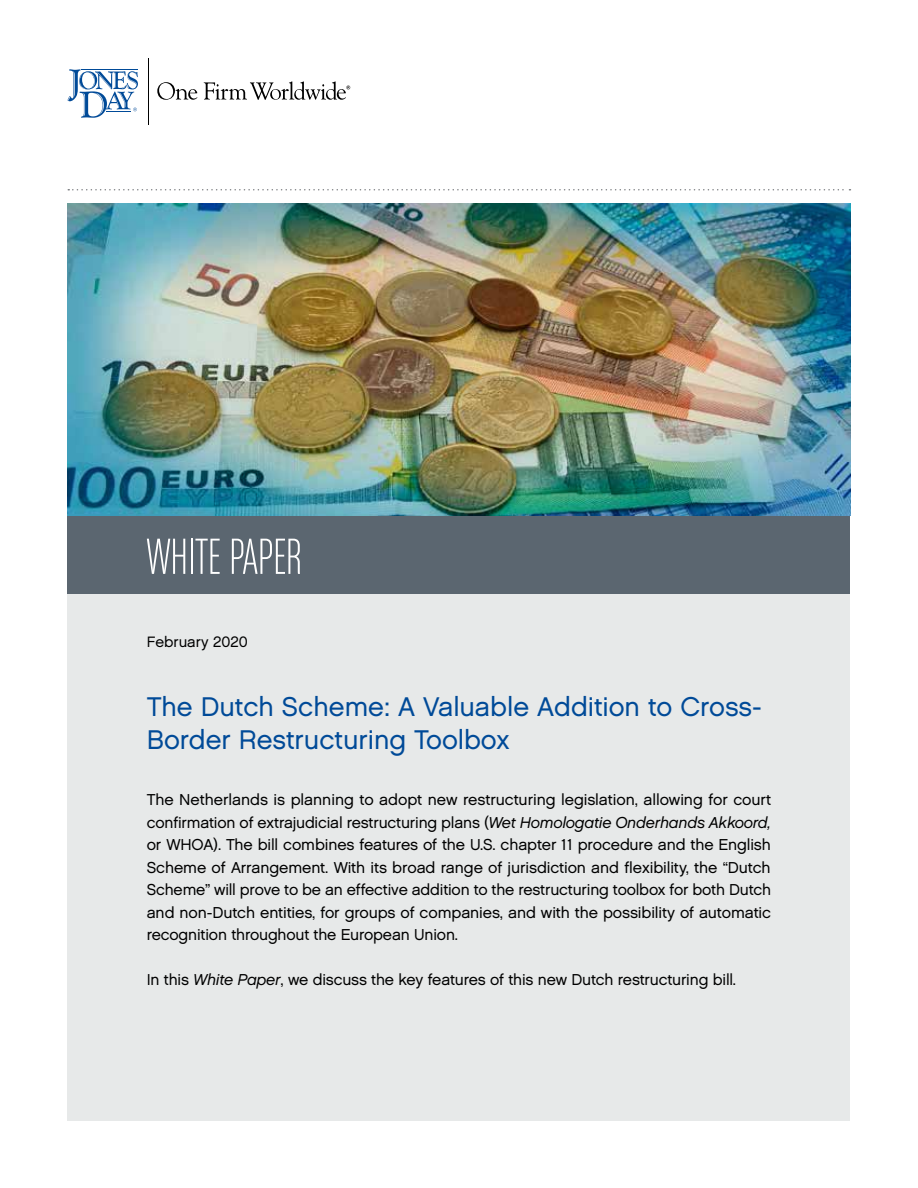
<style>
.page{position:relative;width:918px;height:1188px;background:#fff}
.page>*{position:absolute;margin:0;border:0;box-sizing:border-box;transform-origin:0 0}
.t1{font:54px "Chalet Comprime Milan Sixty";color:#fff}
.t2{font:27px/33px "Chalet London Nineteen Sixty";color:#004a98}
.t3{font:15.75px/22.5px "Chalet London Nineteen Sixty";letter-spacing:-.01em;color:#000;text-align:justify}
.t4{font:15px "Chalet London Nineteen Sixty";color:#000}
.s1{font-family:"Chalet Oblique London"}
</style>
<div class="page">
<hr style="left:148px;top:58px;width:1px;height:66px;background:#000">
<svg style="left:157px;top:82px;width:40px;height:18px"></svg>
<svg style="left:204px;top:81px;width:146px;height:19px"></svg>
<svg style="left:68px;top:69px;width:70px;height:49px"></svg>
<svg style="left:68px;top:189px;width:782px;height:1px"></svg>
<div style="left:68px;top:516px;width:782px;height:604px;background:#e7e9e9"></div>
<div style="left:68px;top:516px;width:782px;height:78px;background:#5b6670"></div>
<img style="left:68px;top:203px;width:782px;height:313px">
<h1 class="t1" style="left:147px;top:527px;width:156px">WHITE PAPER</h1>
<p class="t4" style="left:147px;top:633px;width:103px">February 2020</p>
<h2 class="t2" style="left:147px;top:690px;width:617px">The Dutch Scheme: A Valuable Addition to Cross-<br>Border Restructuring Toolbox</h2>
<p class="t3" style="left:147px;top:789px;width:626px">The Netherlands is planning to adopt new restructuring legislation, allowing for court confirmation of extrajudicial restructuring plans (<span class="s1">Wet Homologatie Onderhands Akkoord, </span>or WHOA). The bill combines features of the U.S. chapter 11 procedure and the English Scheme of Arrangement. With its broad range of jurisdiction and flexibility, the “Dutch Scheme” will prove to be an effective addition to the restructuring toolbox for both Dutch and non-Dutch entities, for groups of companies, and with the possibility of automatic recognition throughout the European Union.</p>
<p class="t3" style="left:147px;top:969px;width:591px">In this <span class="s1">White Paper</span>, we discuss the key features of this new Dutch restructuring bill.</p>
</div>
